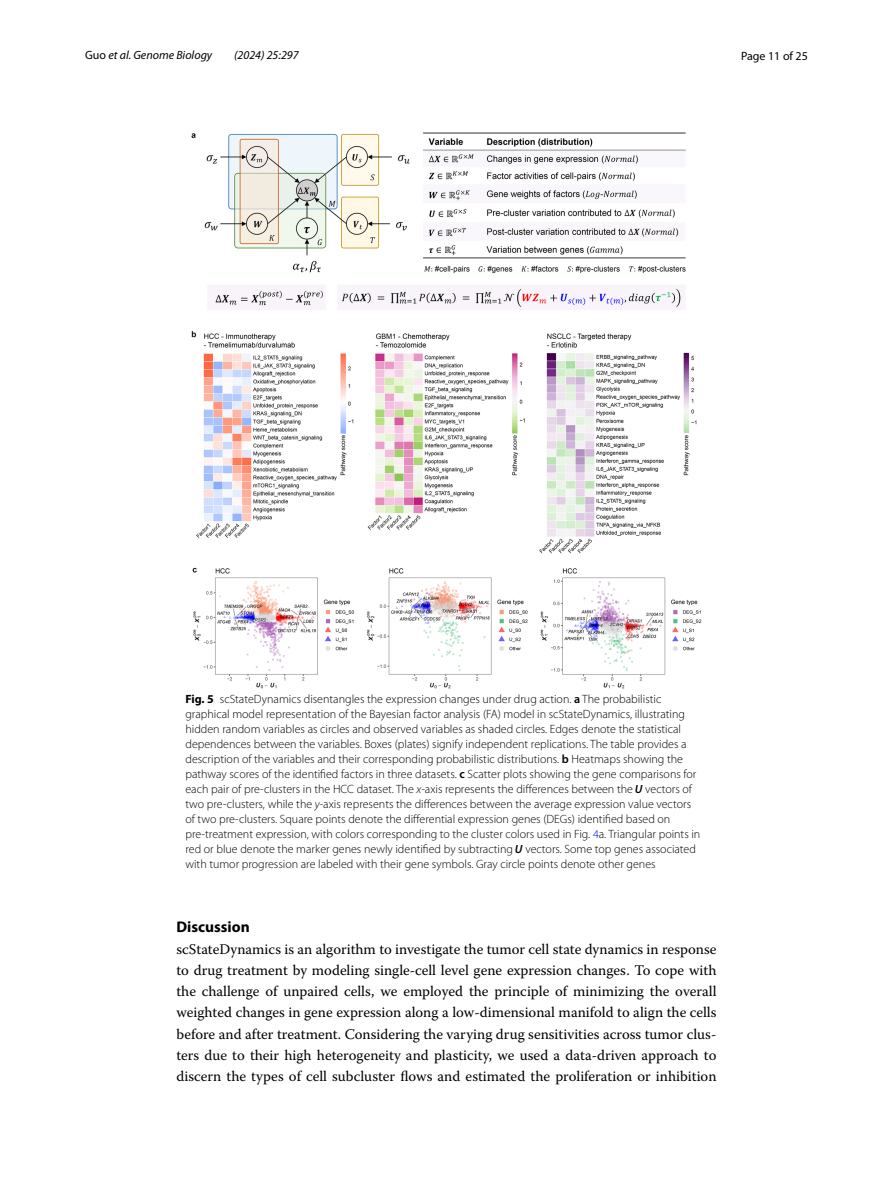
<style>
.page{position:relative;width:893px;height:1187px;background:#fff}
.page>*{position:absolute;margin:0;border:0;box-sizing:border-box;transform-origin:0 0}
.t1{font:700 15.45px "Myriad Pro";color:#000}
.t2{font:14.7px/21.3px "Warnock Pro";color:#000;text-align:justify}
.t3{font:300 12px/15px "Myriad Pro";color:#000}
.t4{font:italic 12px "Myriad Pro";color:#000}
.t5{font:12px "Myriad Pro";color:#000}
.s1{font-style:normal}
.s2{font-weight:700}
.s3{font-weight:600}
.s4{font-style:italic}
.s5{font-weight:600;font-style:italic}
.s6{color:#00f}
.s7{font-family:"Myriad Pro Semibold It 2";font-weight:400}
</style>
<div class="page">
<img style="left:191px;top:133px;width:511px;height:555px">
<p class="t4" style="left:85px;top:48px;width:129px"><span class="s1">Guo</span> et al. Genome Biology</p>
<p class="t4" style="left:234px;top:48px;width:66px">(2024) 25:297</p>
<p class="t5" style="left:741px;top:48px;width:68px">Page 11 of 25</p>
<p class="t3" style="left:185px;top:692px;width:516px"><span class="s2">Fig. 5</span> scStateDynamics disentangles the expression changes under drug action. <span class="s3">a</span> The probabilistic graphical model representation of the Bayesian factor analysis (FA) model in scStateDynamics, illustrating hidden random variables as circles and observed variables as shaded circles. Edges denote the statistical dependences between the variables. Boxes (plates) signify independent replications. The table provides a description of the variables and their corresponding probabilistic distributions. <span class="s3">b</span> Heatmaps showing the pathway scores of the identified factors in three datasets. <span class="s3">c</span> Scatter plots showing the gene comparisons for each pair of pre-clusters in the HCC dataset. The <span class="s4">x</span>-axis represents the differences between the <span class="s5">U</span> vectors of two pre-clusters, while the <span class="s4">y</span>-axis represents the differences between the average expression value vectors of two pre-clusters. Square points denote the differential expression genes (DEGs) identified based on pre-treatment expression, with colors corresponding to the cluster colors used in Fig. <span class="s6">4</span>a. Triangular points in red or blue denote the marker genes newly identified by subtracting <span class="s7">U</span> vectors. Some top genes associated with tumor progression are labeled with their gene symbols. Gray circle points denote other genes</p>
<p class="t1" style="left:176px;top:917px;width:75px">Discussion</p>
<p class="t2" style="left:176px;top:937px;width:542px">scStateDynamics is an algorithm to investigate the tumor cell state dynamics in response to drug treatment by modeling single-cell level gene expression changes. To cope with the challenge of unpaired cells, we employed the principle of minimizing the overall weighted changes in gene expression along a low-dimensional manifold to align the cells before and after treatment. Considering the varying drug sensitivities across tumor clus&shy;ters due to their high heterogeneity and plasticity, we used a data-driven approach to discern the types of cell subcluster flows and estimated the proliferation or inhibition</p>
</div>
